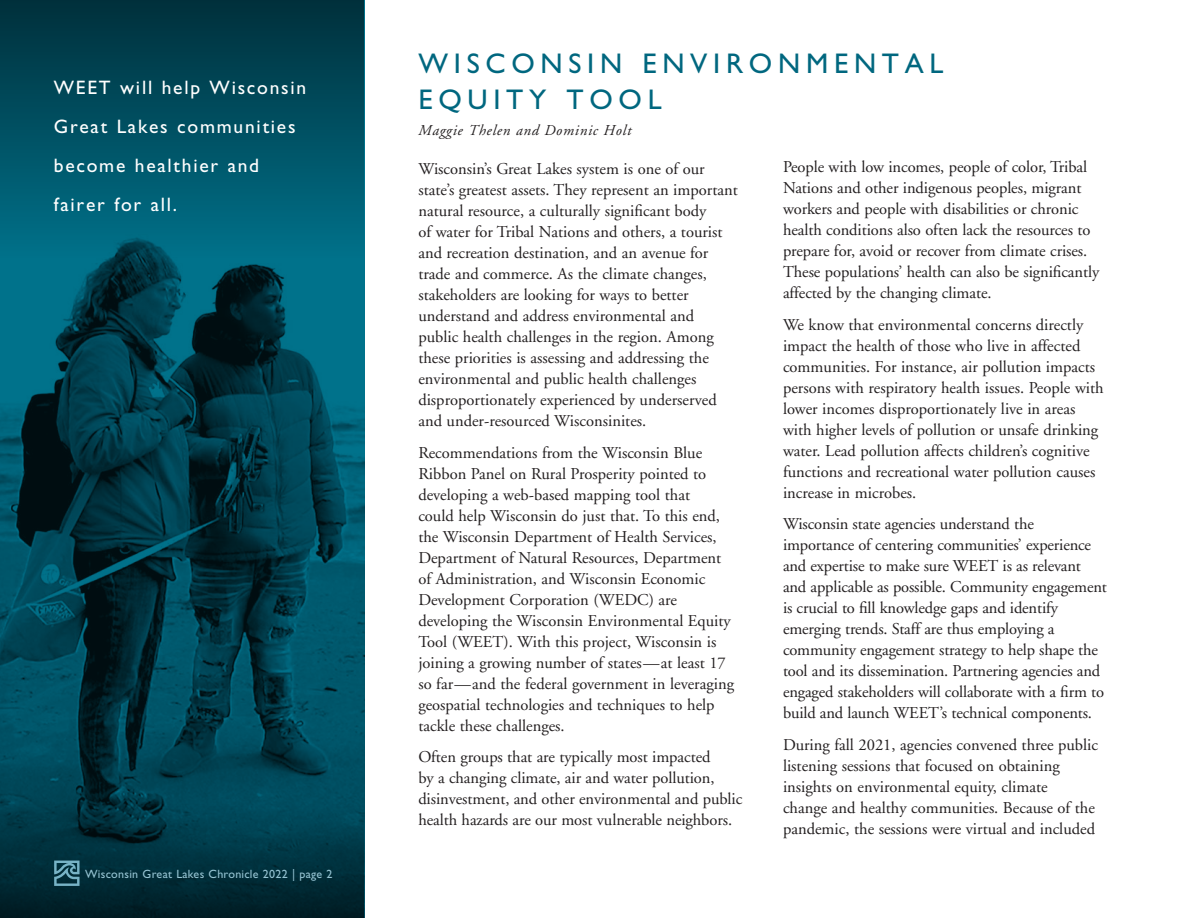
<style>
.page{position:relative;width:1188px;height:918px;background:#fff}
.page>*{position:absolute;margin:0;border:0;box-sizing:border-box;transform-origin:0 0}
.t1{font:28.5px/36px "Gill Sans";letter-spacing:.2em;color:#00677f}
.t2{font:19.5px/39px "Gill Sans";letter-spacing:.09em;color:#fff}
.t3{font:16.5px/21px "Adobe Garamond";color:#231f20}
.t4{font:italic 15px "Adobe Garamond";letter-spacing:.05em;color:#231f20}
.t5{font:12px "Gill Sans";letter-spacing:.025em;color:#95c3d2}
</style>
<div class="page">
<img style="left:0;top:0;width:365px;height:918px">
<svg style="left:0;top:798px;width:364px;height:120px;background:#00313d"></svg>
<div style="left:0;top:0;width:364px;height:271px;background:linear-gradient(to bottom,#00313d,#007089)"></div>
<svg style="left:54px;top:861px;width:26px;height:25px"></svg>
<p class="t2" style="left:54px;top:69px;width:254px">WEET will help Wisconsin<br>Great Lakes communities become healthier and fairer for all.</p>
<p class="t5" style="left:85px;top:867px;width:249px">Wisconsin Great Lakes Chronicle 2022 | page 2</p>
<h1 class="t1" style="left:418px;top:46px;width:527px">WISCONSIN ENVIRONMENTAL<br>EQUITY TOOL</h1>
<p class="t4" style="left:418px;top:122px;width:214px">Maggie Thelen and Dominic Holt</p>
<p class="t3" style="left:418px;top:159px;width:321px">Wisconsin’s Great Lakes system is one of our state’s greatest assets. They represent an important natural resource, a culturally significant body<br>of water for Tribal Nations and others, a tourist and recreation destination, and an avenue for trade and commerce. As the climate changes, stakeholders are looking for ways to better understand and address environmental and public health challenges in the region. Among these priorities is assessing and addressing the environmental and public health challenges disproportionately experienced by underserved and under-resourced Wisconsinites.</p>
<p class="t3" style="left:418px;top:442px;width:317px">Recommendations from the Wisconsin Blue Ribbon Panel on Rural Prosperity pointed to developing a web-based mapping tool that<br>could help Wisconsin do just that. To this end, the Wisconsin Department of Health Services, Department of Natural Resources, Department of Administration, and Wisconsin Economic Development Corporation (WEDC) are developing the Wisconsin Environmental Equity Tool (WEET). With this project, Wisconsin is joining a growing number of states—at least 17 so far—and the federal government in leveraging geospatial technologies and techniques to help tackle these challenges.</p>
<p class="t3" style="left:418px;top:747px;width:325px">Often groups that are typically most impacted<br>by a changing climate, air and water pollution, disinvestment, and other environmental and public health hazards are our most vulnerable neighbors.</p>
<p class="t3" style="left:783px;top:157px;width:318px">People with low incomes, people of color, Tribal Nations and other indigenous peoples, migrant workers and people with disabilities or chronic health conditions also often lack the resources to prepare for, avoid or recover from climate crises.<br>These populations’ health can also be significantly affected by the changing climate.</p>
<p class="t3" style="left:783px;top:314px;width:322px">We know that environmental concerns directly impact the health of those who live in affected communities. For instance, air pollution impacts persons with respiratory health issues. People with lower incomes disproportionately live in areas with higher levels of pollution or unsafe drinking water. Lead pollution affects children’s cognitive functions and recreational water pollution causes increase in microbes.</p>
<p class="t3" style="left:783px;top:514px;width:325px">Wisconsin state agencies understand the importance of centering communities’ experience and expertise to make sure WEET is as relevant and applicable as possible. Community engagement is crucial to fill knowledge gaps and identify emerging trends. Staff are thus employing a community engagement strategy to help shape the tool and its dissemination. Partnering agencies and engaged stakeholders will collaborate with a firm to build and launch WEET’s technical components.</p>
<p class="t3" style="left:783px;top:734px;width:317px">During fall 2021, agencies convened three public listening sessions that focused on obtaining insights on environmental equity, climate<br>change and healthy communities. Because of the pandemic, the sessions were virtual and included</p>
</div>
